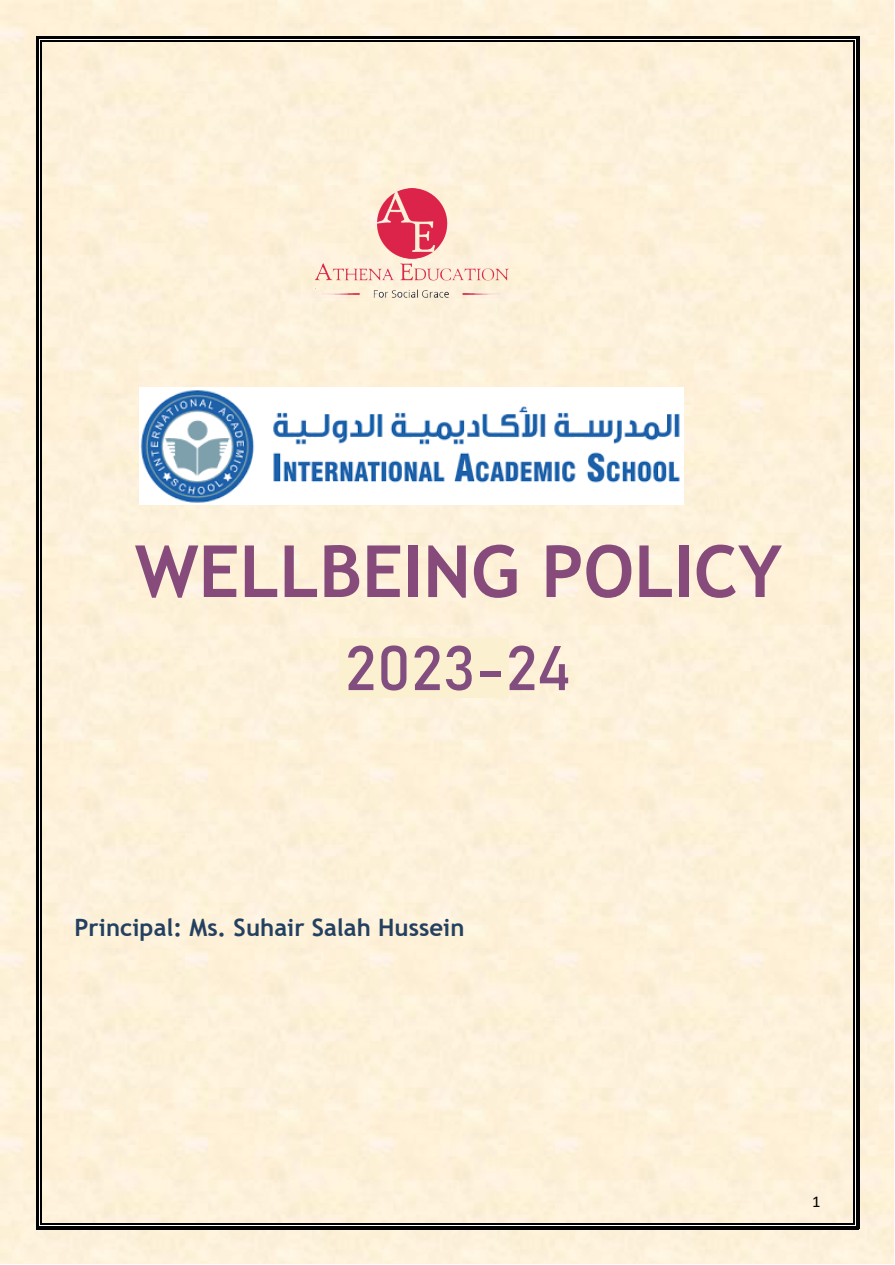
<style>
.page{position:relative;width:895px;height:1265px;background:#fff}
.page>*{position:absolute;margin:0;border:0;box-sizing:border-box;transform-origin:0 0}
.t1{font:700 72px "Trebuchet MS";color:#864a7b}
.t2{font:62.1px "Bahnschrift";color:#824d7f}
.t3{font:42px "Trebuchet MS";color:#864a7b}
.t4{font:700 24px "Trebuchet MS";color:#244061}
.t5{font:16.5px "Calibri";color:#000}
</style>
<div class="page">
<div style="left:0;top:0;width:893px;height:1263px;background:#fdf1da"></div>
<img style="left:315px;top:188px;width:194px;height:110px">
<img style="left:139px;top:387px;width:544px;height:117px">
<svg style="left:36px;top:36px;width:5px;height:5px"></svg>
<hr style="left:41px;top:36px;width:813px;height:3px;background:#000">
<hr style="left:41px;top:39px;width:813px;height:1px;background:#fff">
<hr style="left:41px;top:40px;width:813px;height:1px;background:#000">
<svg style="left:854px;top:36px;width:5px;height:5px"></svg>
<hr style="left:36px;top:41px;width:3px;height:1182px;background:#000">
<hr style="left:39px;top:41px;width:1px;height:1182px;background:#fff">
<hr style="left:40px;top:41px;width:1px;height:1182px;background:#000">
<hr style="left:856px;top:41px;width:3px;height:1182px;background:#000">
<hr style="left:855px;top:41px;width:1px;height:1182px;background:#fff">
<hr style="left:854px;top:41px;width:1px;height:1182px;background:#000">
<svg style="left:36px;top:1223px;width:5px;height:6px"></svg>
<svg style="left:41px;top:1225px;width:813px;height:4px;background:#3f3f3f"></svg>
<hr style="left:41px;top:1224px;width:813px;height:1px;background:#fff">
<hr style="left:41px;top:1223px;width:813px;height:1px;background:#000">
<svg style="left:854px;top:1223px;width:5px;height:6px"></svg>
<div style="left:340px;top:638px;width:169px;height:60px;background:#fbf1d0"></div>
<h1 class="t1" style="left:135px;top:526px;width:649px">WELLBEING POLICY</h1>
<h2 class="t2" style="left:345px;top:629px;width:228px">2023-24</h2>
<h3 class="t3" style="left:356px;top:639px;width:149px">2022-23</h3>
<p class="t4" style="left:75px;top:913px;width:392px">Principal: Ms. Suhair Salah Hussein</p>
<p class="t5" style="left:812px;top:1189px;width:10px">1</p>
</div>
